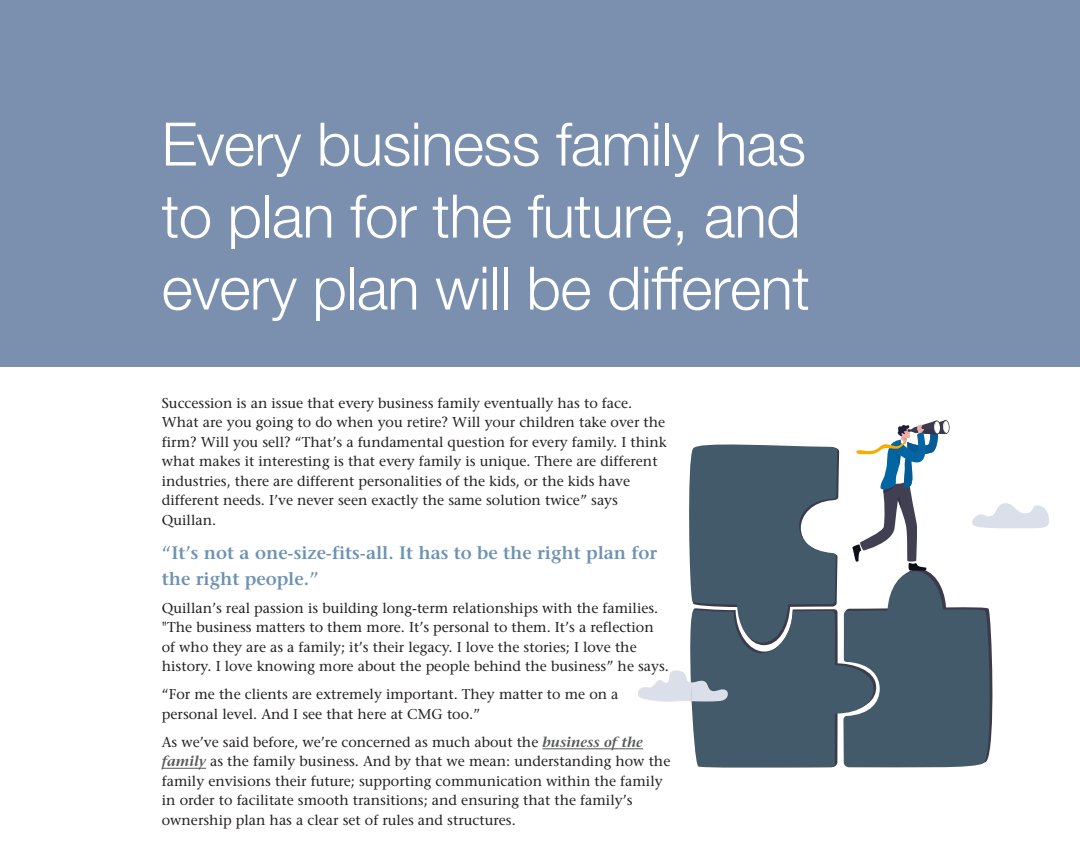
<style>
.page{position:relative;width:1080px;height:864px;background:#fff}
.page>*{position:absolute;margin:0;border:0;box-sizing:border-box;transform-origin:0 0}
.t1{font:300 60px/72px "Helvetica Neue LT Pro";letter-spacing:-.01em;color:#fff}
.t2{font:600 18px/25.5px "Stone Serif Std";color:#6d92b4}
.t3{font:500 14.25px/19.5px "Stone Serif Std";color:#231f20}
.s1{font-weight:600;font-style:italic;color:#58595b}
</style>
<div class="page">
<div style="left:0;top:0;width:1080px;height:366px;background:#7a90ae"></div>
<hr style="left:162px;top:768px;width:44px;height:1px;background:#58595b">
<hr style="left:542px;top:748px;width:101px;height:1px;background:#58595b">
<svg style="left:637px;top:420px;width:412px;height:348px"></svg>
<h1 class="t1" style="left:162px;top:107px;width:650px">Every business family has to plan for the future, and every plan will be different</h1>
<p class="t3" style="left:162px;top:393px;width:506px">Succession is an issue that every business family eventually has to face.<br>What are you going to do when you retire? Will your children take over the firm? Will you sell? “That’s a fundamental question for every family. I think what makes it interesting is that every family is unique. There are different industries, there are different personalities of the kids, or the kids have different needs. I’ve never seen exactly the same solution twice” says Quillan.</p>
<p class="t2" style="left:162px;top:540px;width:497px">“It’s not a one-size-fits-all. It has to be the right plan for the right people.”</p>
<p class="t3" style="left:162px;top:598px;width:509px">Quillan’s real passion is building long-term relationships with the families. "The business matters to them more. It’s personal to them. It’s a reflection of who they are as a family; it’s their legacy. I love the stories; I love the history. I love knowing more about the people behind the business” he says.</p>
<p class="t3" style="left:162px;top:685px;width:458px">“For me the clients are extremely important. They matter to me on a personal level. And I see that here at CMG too.”</p>
<p class="t3" style="left:162px;top:732px;width:510px">As we’ve said before, we’re concerned as much about the <span class="s1">business of the family</span> as the family business. And by that we mean: understanding how the family envisions their future; supporting communication within the family in order to facilitate smooth transitions; and ensuring that the family’s ownership plan has a clear set of rules and structures.</p>
</div>
